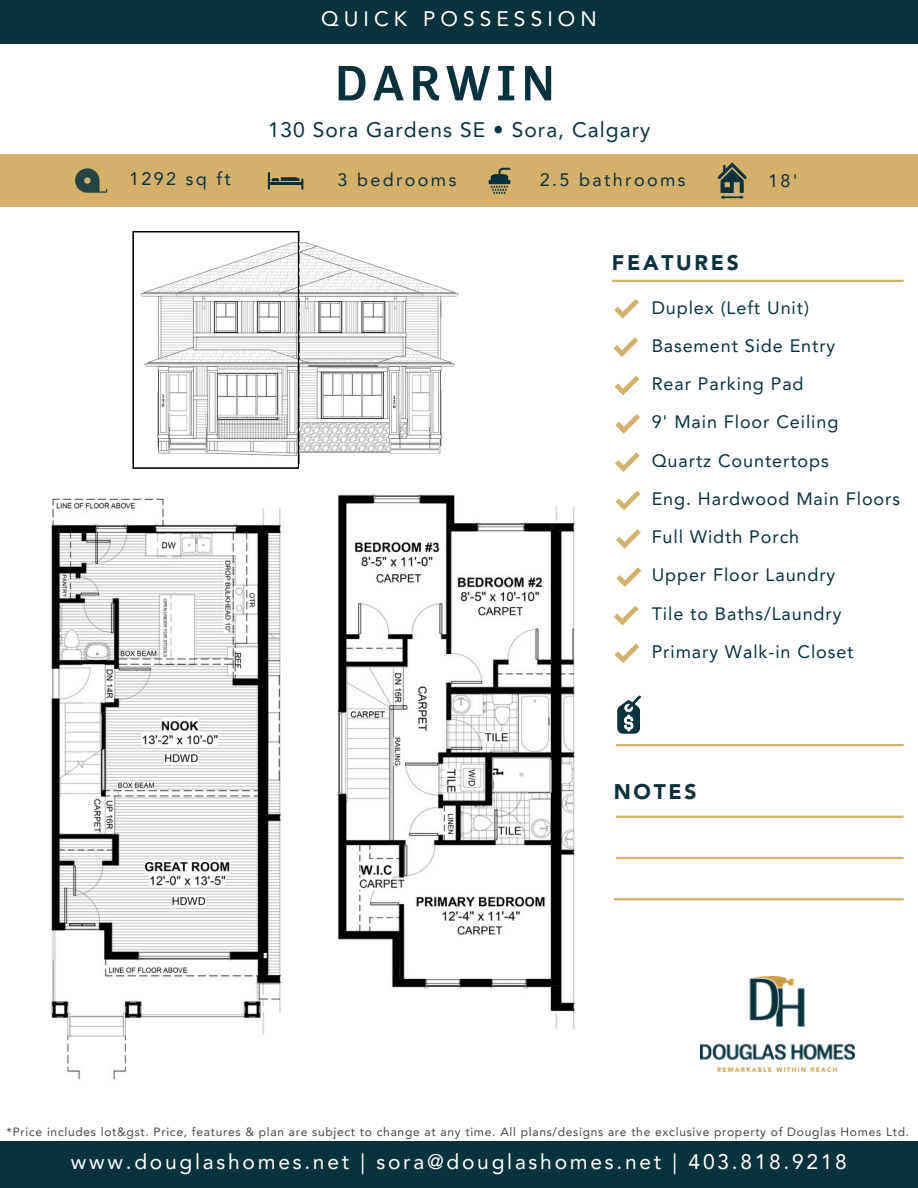
<style>
.page{position:relative;width:918px;height:1188px;background:#fff}
.page>*{position:absolute;margin:0;border:0;box-sizing:border-box;transform-origin:0 0}
.t1{font:51px "Tenso Regular 5";letter-spacing:.1em;color:#09313e}
.t2{font:21px "Avenir LT Pro";letter-spacing:.13em;color:#fff}
.t3{font:21px "Avenir LT Pro";letter-spacing:.24em;color:#fff}
.t4{font:21px "Avenir LT Pro";letter-spacing:.05em;color:#09313e}
.t5{font:900 21px "Avenir LT Std";letter-spacing:.13em;color:#09313e}
.t6{font:18px/38.2px "Avenir LT Pro";letter-spacing:.05em;color:#09313e}
.t7{font:18px "Avenir LT Pro";letter-spacing:.13em;color:#09313e}
.t8{font:12px "Avenir LT Pro";letter-spacing:.06em;color:#444545}
</style>
<div class="page">
<svg style="left:614px;top:299px;width:25px;height:20px"></svg>
<svg style="left:614px;top:337px;width:24px;height:20px"></svg>
<svg style="left:615px;top:376px;width:24px;height:19px"></svg>
<svg style="left:616px;top:414px;width:24px;height:20px"></svg>
<svg style="left:615px;top:452px;width:25px;height:20px"></svg>
<svg style="left:616px;top:491px;width:24px;height:19px"></svg>
<svg style="left:616px;top:529px;width:25px;height:20px"></svg>
<svg style="left:617px;top:567px;width:24px;height:20px"></svg>
<hr style="left:612px;top:280px;width:292px;height:2px;background:#c99e47">
<hr style="left:616px;top:744px;width:288px;height:2px;background:#c99e47">
<hr style="left:616px;top:816px;width:288px;height:2px;background:#c99e47">
<hr style="left:616px;top:857px;width:288px;height:2px;background:#c99e47">
<hr style="left:614px;top:898px;width:290px;height:2px;background:#c99e47">
<svg style="left:617px;top:696px;width:24px;height:38px"></svg>
<svg style="left:614px;top:606px;width:25px;height:19px"></svg>
<svg style="left:615px;top:644px;width:24px;height:19px"></svg>
<div style="left:0;top:154px;width:918px;height:53px;background:#d3b16b"></div>
<div style="left:0;top:0;width:918px;height:44px;background:#09313e"></div>
<svg style="left:268px;top:172px;width:35px;height:18px"></svg>
<hr style="left:489px;top:180px;width:21px;height:4px;background:#09313e">
<svg style="left:491px;top:168px;width:19px;height:26px"></svg>
<svg style="left:75px;top:168px;width:32px;height:25px"></svg>
<svg style="left:718px;top:162px;width:29px;height:37px"></svg>
<div style="left:0;top:1142px;width:918px;height:46px;background:#09313e"></div>
<img style="left:299px;top:231px;width:160px;height:234px">
<svg style="left:132px;top:231px;width:167px;height:238px"></svg>
<img style="left:51px;top:498px;width:230px;height:582px">
<img style="left:338px;top:495px;width:236px;height:534px">
<img style="left:700px;top:977px;width:154px;height:94px">
<h3 class="t3" style="left:315px;top:11px;width:277px">QUICK POSSESSION</h3>
<h5 class="t3" style="left:321px;top:11px;width:277px">QUICK POSSESSION</h5>
<p class="t1" style="left:335px;top:61px;width:222px">DARWIN</p>
<p class="t4" style="left:268px;top:122px;width:384px">130 Sora Gardens SE • Sora, Calgary</p>
<h3 class="t6" style="left:129px;top:161px;width:103px">1292 sq ft</h3>
<h1 class="t7" style="left:338px;top:173px;width:120px">3 bedrooms</h1>
<h4 class="t7" style="left:540px;top:173px;width:147px">2.5 bathrooms</h4>
<p class="t6" style="left:768px;top:163px;width:31px">18'</p>
<p class="t5" style="left:612px;top:254px;width:128px">FEATURES</p>
<h5 class="t6" style="left:652px;top:290px;width:250px">Duplex (Left Unit)<br>Basement Side Entry<br>Rear Parking Pad<br>9' Main Floor Ceiling<br>Quartz Countertops<br>Eng. Hardwood Main Floors<br>Full Width Porch<br>Upper Floor Laundry<br>Tile to Baths/Laundry<br>Primary Walk-in Closet</h5>
<h5 class="t5" style="left:614px;top:783px;width:84px">NOTES</h5>
<p class="t8" style="left:7px;top:1127px;width:904px">*Price includes lot&amp;gst. Price, features &amp; plan are subject to change at any time. All plans/designs are the exclusive property of Douglas Homes Ltd.</p>
<h5 class="t2" style="left:71px;top:1154px;width:778px">www.douglashomes.net | sora@douglashomes.net | 403.818.9218</h5>
</div>
